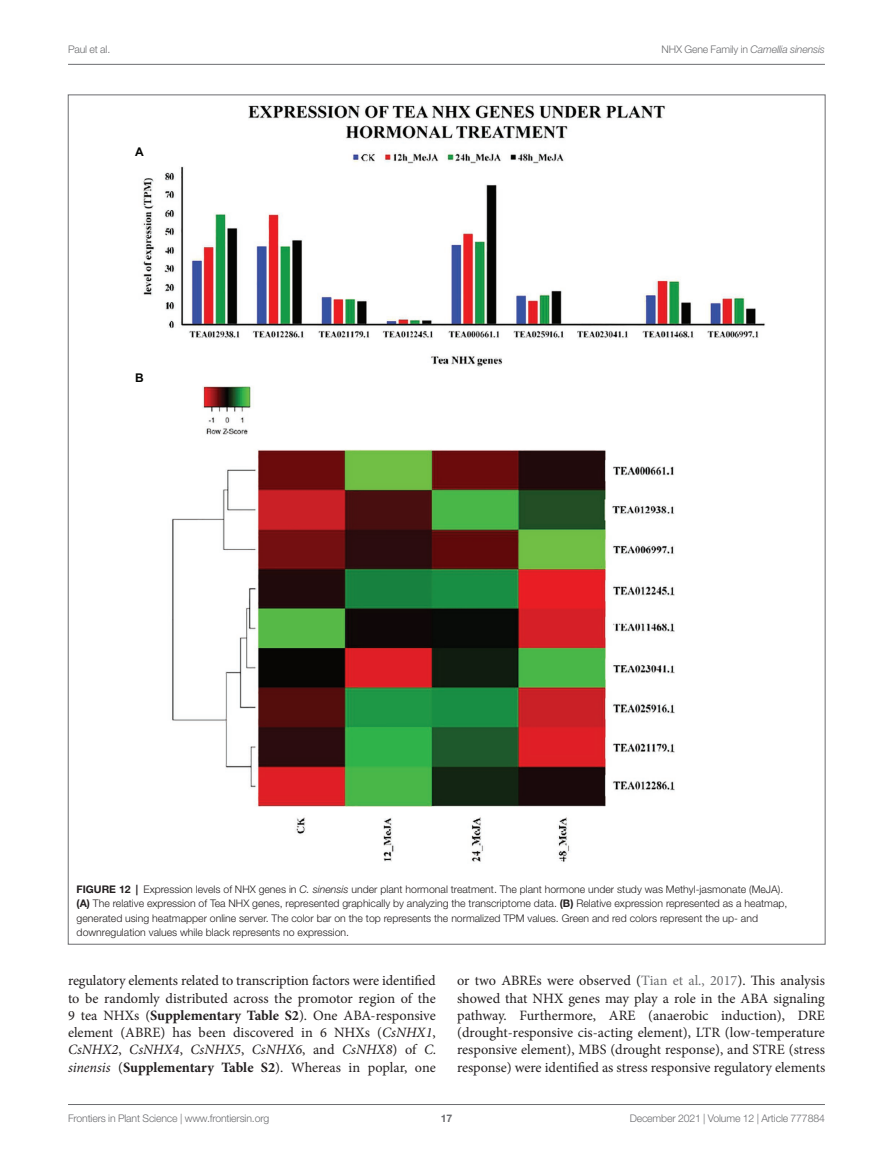
<style>
.page{position:relative;width:893px;height:1170px;background:#fff}
.page>*{position:absolute;margin:0;border:0;box-sizing:border-box;transform-origin:0 0}
.TEXT{font:14.25px/17.2px "Minion Pro";letter-spacing:-.005em;color:#231f20;text-align:justify}
.t1{font:700 12px "Arial";color:#040503}
.FIG_LEG{font:300 10.5px/14.2px "Helvetica Neue LT Std";color:#231f20}
.t2{font:300 10.5px "Helvetica Neue LT Std";letter-spacing:-.015em;color:#6c6d70}
.t3{font:italic 300 10.5px "Helvetica Neue LT Std";letter-spacing:-.015em;color:#6c6d70}
.t4{font:700 10.5px "Helvetica Neue LT Std";color:#6c6d70}
.s1{font-style:normal}
.s2{font-weight:700}
.s3{font-style:italic}
.s4{color:#6c6d70}
</style>
<div class="page">
<hr style="left:68px;top:64px;width:757px;height:1px;background:#6c6d70">
<hr style="left:68px;top:1104px;width:757px;height:1px;background:#6c6d70">
<img style="left:143px;top:105px;width:622px;height:757px">
<p class="t2" style="left:68px;top:42px;width:44px">Paul et al.</p>
<p class="t3" style="left:661px;top:43px;width:165px"><span class="s1">NHX Gene Family in</span> Camellia sinensis</p>
<p class="t1" style="left:135px;top:143px;width:10px">A</p>
<p class="t1" style="left:135px;top:369px;width:10px">B</p>
<p class="FIG_LEG" style="left:77px;top:881px;width:712px"><span class="s2">FIGURE 12 |</span> Expression levels of NHX genes in <span class="s3">C. sinensis</span> under plant hormonal treatment. The plant hormone under study was Methyl-jasmonate (MeJA). <span class="s2">(A)</span> The relative expression of Tea NHX genes, represented graphically by analyzing the transcriptome data. <span class="s2">(B)</span> Relative expression represented as a heatmap, generated using heatmapper online server. The color bar on the top represents the normalized TPM values. Green and red colors represent the up- and downregulation values while black represents no expression.</p>
<p class="TEXT" style="left:68px;top:972px;width:370px">regulatory elements related to transcription factors were identified to be randomly distributed across the promotor region of the 9 tea NHXs (<span class="s2">Supplementary Table S2</span>). One ABA-responsive element (ABRE) has been discovered in 6 NHXs (<span class="s3">CsNHX1</span>, <span class="s3">CsNHX2</span>, <span class="s3">CsNHX4</span>, <span class="s3">CsNHX5</span>, <span class="s3">CsNHX6</span>, and <span class="s3">CsNHX8</span>) of <span class="s3">C. sinensis</span> (<span class="s2">Supplementary Table S2</span>). Whereas in poplar, one</p>
<p class="TEXT" style="left:457px;top:972px;width:370px">or two ABREs were observed (<span class="s4">Tian et al., 2017</span>). This analysis showed that NHX genes may play a role in the ABA signaling pathway. Furthermore, ARE (anaerobic induction), DRE (drought-responsive cis-acting element), LTR (low-temperature responsive element), MBS (drought response), and STRE (stress response) were identified as stress responsive regulatory elements</p>
<p class="t2" style="left:68px;top:1111px;width:203px">Frontiers in Plant Science | www.frontiersin.org</p>
<p class="t4" style="left:441px;top:1111px;width:13px">17</p>
<p class="t2" style="left:630px;top:1111px;width:197px">December 2021 | Volume 12 | Article 777884</p>
</div>
